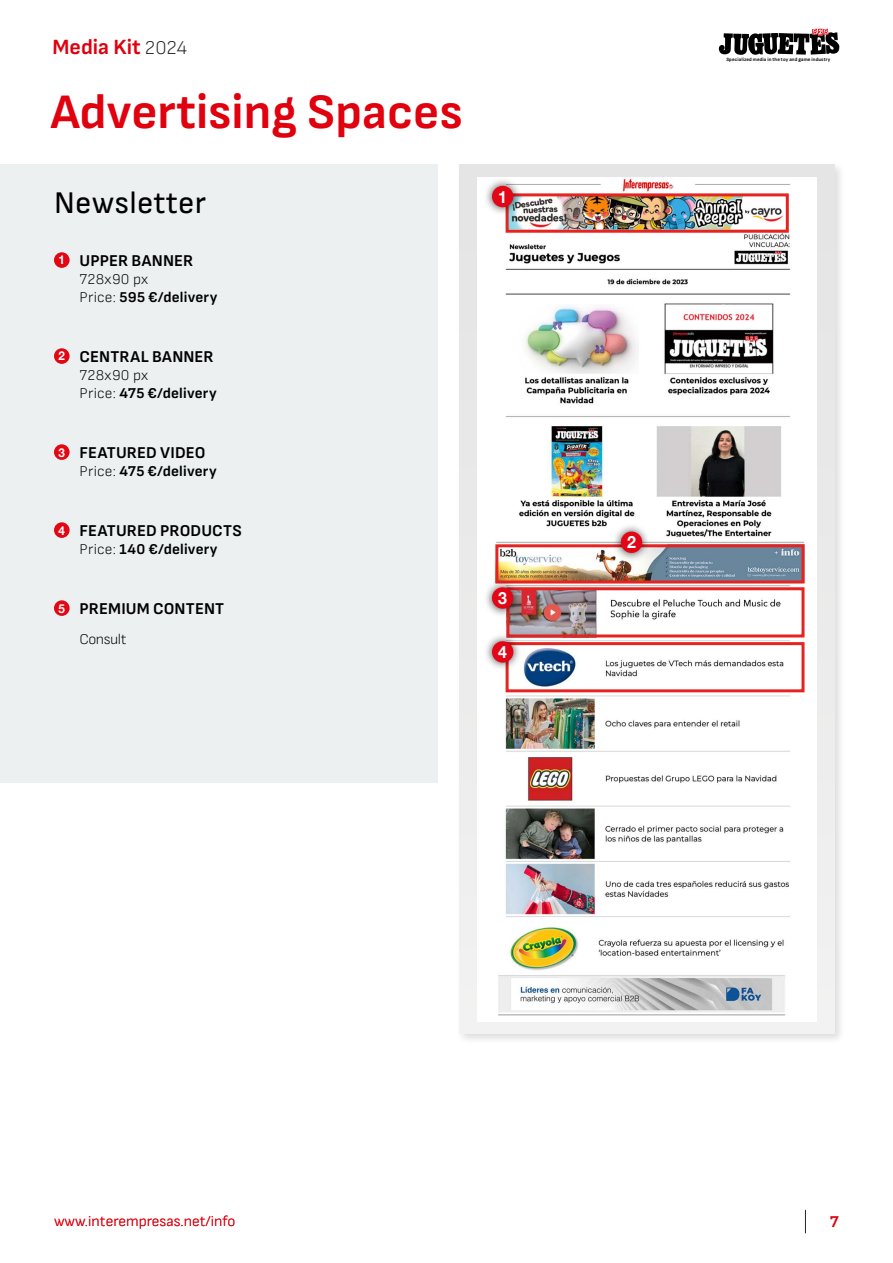
<style>
.page{position:relative;width:893px;height:1263px;background:#fff}
.page>*{position:absolute;margin:0;border:0;box-sizing:border-box;transform-origin:0 0}
.t1{font:700 49.5px "Sofia Sans";color:#e0000e}
.t2{font:31.5px "Sofia Sans";letter-spacing:.01em;color:#000}
.t3{font:700 21.75px "Sofia Sans";color:#e0000e}
.t4{font:700 16.8px "Helvetica Neue";color:#fff;scale:.95 1}
.t5{font:700 16.5px "Sofia Sans";letter-spacing:.005em;color:#000}
.t6{font:700 16.5px "Sofia Sans";color:#e0000e}
.t7{font:300 15px/18px "Sofia Sans";letter-spacing:.01em;color:#000}
.t8{font:700 15px "Sofia Sans";letter-spacing:.005em;color:#000}
.t9{font:300 15px "Sofia Sans";color:#e0000e}
.t10{font:300 15px "Sofia Sans";letter-spacing:-.03em;color:#000}
.t11{font:700 4.95px "Sofia Sans";letter-spacing:.025em;color:#000}
.s1{font-weight:300;font-size:19.5px;color:#262626}
.s2{font-family:"Helvetica Neue";font-size:12.15px;color:#fff}
.s3{font-weight:700}
.s4{font-weight:300}
</style>
<div class="page">
<svg style="left:805px;top:1210px;width:1px;height:23px"></svg>
<svg style="left:719px;top:29px;width:120px;height:26px"></svg>
<div style="left:0;top:164px;width:437px;height:618px;background:#ecf0f1"></div>
<div style="left:54px;top:252px;width:16px;height:16px;background:#e30613;border-radius:50%"></div>
<div style="left:54px;top:348px;width:16px;height:16px;background:#e30613;border-radius:50%"></div>
<div style="left:54px;top:444px;width:16px;height:16px;background:#e30613;border-radius:50%"></div>
<div style="left:54px;top:522px;width:16px;height:16px;background:#e30613;border-radius:50%"></div>
<div style="left:54px;top:600px;width:16px;height:16px;background:#e30613;border-radius:50%"></div>
<div style="left:456px;top:161px;width:390px;height:883px;background:#000;opacity:.4"></div>
<div style="left:459px;top:165px;width:376px;height:869px;background:#ebebeb"></div>
<img style="left:478px;top:177px;width:338px;height:845px">
<div style="left:506px;top:193px;width:283px;height:40px;border:3px solid #e52321"></div>
<div style="left:483px;top:177px;width:39px;height:39px;background:#000;opacity:.75"></div>
<div style="left:492px;top:186px;width:21px;height:21px;background:#e30617;border-radius:50%"></div>
<div style="left:495px;top:544px;width:309px;height:39px;border:3px solid #e52321"></div>
<div style="left:612px;top:523px;width:39px;height:39px;background:#000;opacity:.75"></div>
<div style="left:621px;top:531px;width:21px;height:22px;background:#e30617;border-radius:50%"></div>
<div style="left:506px;top:587px;width:298px;height:50px;border:3px solid #e52321"></div>
<div style="left:483px;top:579px;width:39px;height:38px;background:#000;opacity:.75"></div>
<div style="left:492px;top:587px;width:21px;height:22px;background:#e30617;border-radius:50%"></div>
<div style="left:506px;top:642px;width:298px;height:50px;border:3px solid #e52321"></div>
<div style="left:483px;top:633px;width:39px;height:38px;background:#000;opacity:.75"></div>
<div style="left:492px;top:641px;width:21px;height:22px;background:#e30617;border-radius:50%"></div>
<h3 class="t3" style="left:52px;top:34px;width:136px">Media Kit <span class="s1">2024</span></h3>
<h1 class="t1" style="left:51px;top:83px;width:413px">Advertising Spaces</h1>
<h2 class="t2" style="left:54px;top:185px;width:153px">Newsletter</h2>
<p class="t5" style="left:59px;top:251px;width:136px"><span class="s2">1</span> UPPER BANNER</p>
<p class="t7" style="left:80px;top:270px;width:139px">728x90 px<br>Price: <span class="s3">595 €/delivery</span></p>
<p class="t5" style="left:59px;top:347px;width:157px"><span class="s2">2</span> CENTRAL BANNER</p>
<p class="t7" style="left:80px;top:366px;width:139px">728x90 px<br>Price: <span class="s3">475 €/delivery</span></p>
<p class="t5" style="left:59px;top:443px;width:148px"><span class="s2">3</span> FEATURED VIDEO</p>
<p class="t8" style="left:80px;top:462px;width:139px"><span class="s4">Price:</span> 475 €/delivery</p>
<p class="t5" style="left:59px;top:521px;width:185px"><span class="s2">4</span> FEATURED PRODUCTS</p>
<p class="t8" style="left:80px;top:540px;width:140px"><span class="s4">Price:</span> 140 €/delivery</p>
<p class="t5" style="left:59px;top:599px;width:167px"><span class="s2">5</span> PREMIUM CONTENT</p>
<p class="t10" style="left:80px;top:631px;width:48px">Consult</p>
<p class="t4" style="left:498px;top:183px;width:11px">1</p>
<p class="t4" style="left:498px;top:585px;width:11px">3</p>
<p class="t4" style="left:498px;top:639px;width:11px">4</p>
<p class="t11" style="left:726px;top:56px;width:106px">Specialized media in the toy and game industry</p>
<p class="t4" style="left:627px;top:529px;width:11px">2</p>
<p class="t9" style="left:54px;top:1212px;width:183px">www.interempresas.net/info</p>
<p class="t6" style="left:830px;top:1212px;width:11px">7</p>
</div>
